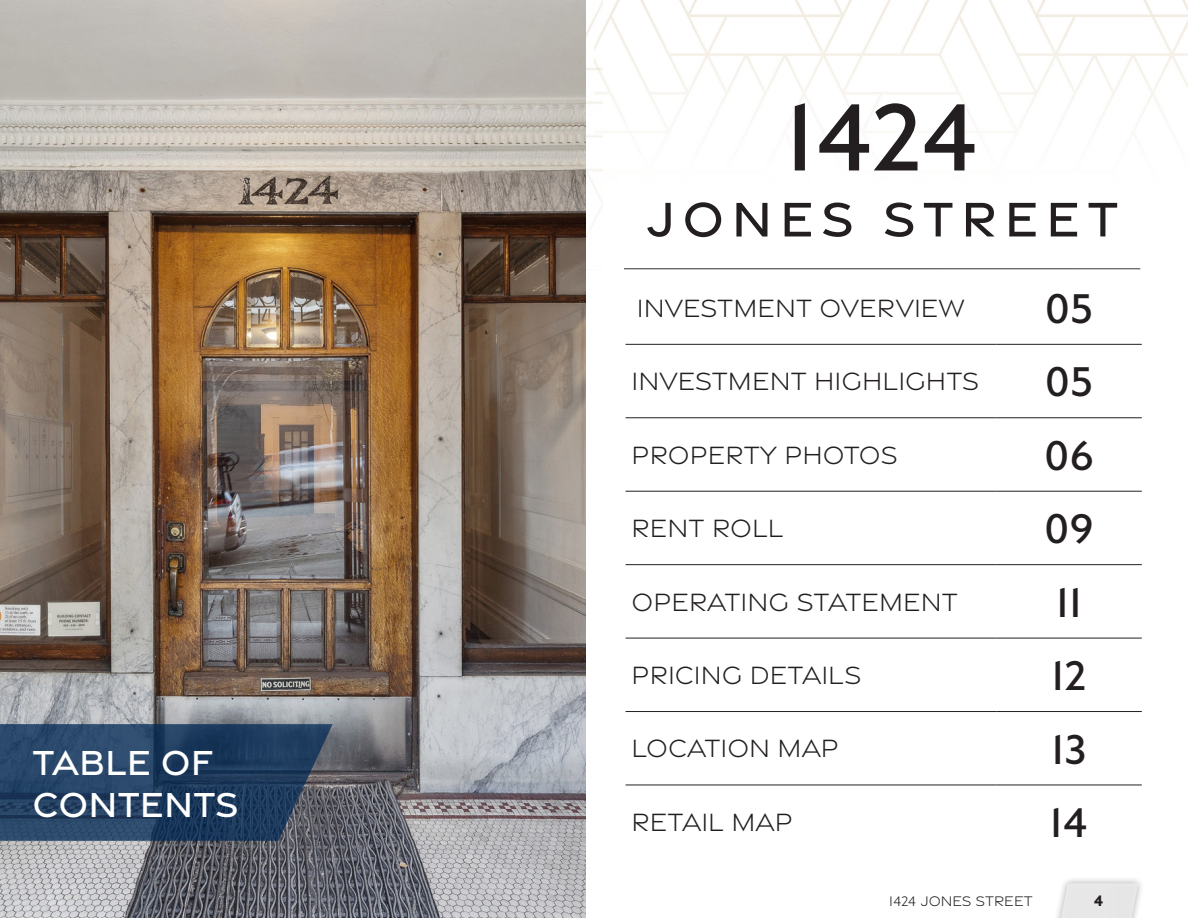
<style>
.page{position:relative;width:1188px;height:918px;background:#fff}
.page>*{position:absolute;margin:0;border:0;box-sizing:border-box;transform-origin:0 0}
.t1{font:500 103.5px "Gravesend Sans";color:#231f20}
.t2{font:500 52.5px "Gravesend Sans";letter-spacing:.14em;color:#231f20}
.t3{font:500 45px "Gravesend Sans";color:#231f20}
.t4{font:500 37.5px "Gravesend Sans";color:#fff}
.t5{font:300 27px "Gravesend Sans";color:#231f20}
.t6{font:700 16.5px "Gravesend Sans";color:#231f20}
.t7{font:300 15px "Gravesend Sans";color:#231f20}
</style>
<div class="page">
<div style="left:1047px;top:876px;width:99px;height:42px;background:#231f20;opacity:.75"></div>
<svg style="left:1054px;top:883px;width:84px;height:35px;background:#e7e8e7"></svg>
<img style="left:594px;top:0;width:594px;height:270px">
<img style="left:0;top:0;width:585px;height:918px">
<hr style="left:624px;top:268px;width:516px;height:1px;background:#231f20">
<hr style="left:626px;top:344px;width:370px;height:1px;background:#231f20">
<hr style="left:996px;top:344px;width:146px;height:1px;background:#231f20">
<hr style="left:626px;top:418px;width:370px;height:1px;background:#231f20">
<hr style="left:996px;top:418px;width:146px;height:1px;background:#231f20">
<hr style="left:626px;top:491px;width:370px;height:1px;background:#231f20">
<hr style="left:996px;top:491px;width:146px;height:1px;background:#231f20">
<hr style="left:626px;top:564px;width:370px;height:1px;background:#231f20">
<hr style="left:996px;top:564px;width:146px;height:1px;background:#231f20">
<hr style="left:626px;top:638px;width:370px;height:1px;background:#231f20">
<hr style="left:996px;top:638px;width:146px;height:1px;background:#231f20">
<hr style="left:626px;top:711px;width:370px;height:1px;background:#231f20">
<hr style="left:996px;top:711px;width:146px;height:1px;background:#231f20">
<hr style="left:626px;top:785px;width:370px;height:1px;background:#231f20">
<hr style="left:996px;top:785px;width:146px;height:1px;background:#231f20">
<svg style="left:0;top:724px;width:333px;height:117px;background:#274262"></svg>
<p class="t4" style="left:32px;top:740px;width:183px">TABLE OF</p>
<p class="t4" style="left:32px;top:782px;width:208px">CONTENTS</p>
<p class="t1" style="left:785px;top:72px;width:196px">1424</p>
<p class="t2" style="left:646px;top:187px;width:474px">JONES STREET</p>
<p class="t5" style="left:637px;top:292px;width:330px">INVESTMENT OVERVIEW</p>
<p class="t3" style="left:1045px;top:280px;width:50px">05</p>
<p class="t5" style="left:632px;top:366px;width:349px">INVESTMENT HIGHLIGHTS</p>
<p class="t3" style="left:1045px;top:354px;width:50px">05</p>
<p class="t5" style="left:632px;top:439px;width:268px">PROPERTY PHOTOS</p>
<p class="t3" style="left:1044px;top:427px;width:52px">06</p>
<p class="t5" style="left:632px;top:513px;width:154px">RENT ROLL</p>
<p class="t3" style="left:1044px;top:501px;width:52px">09</p>
<p class="t5" style="left:632px;top:586px;width:328px">OPERATING STATEMENT</p>
<p class="t3" style="left:1056px;top:574px;width:27px">11</p>
<p class="t5" style="left:632px;top:660px;width:231px">PRICING DETAILS</p>
<p class="t3" style="left:1051px;top:648px;width:37px">12</p>
<p class="t5" style="left:632px;top:733px;width:209px">LOCATION MAP</p>
<p class="t3" style="left:1052px;top:721px;width:37px">13</p>
<p class="t5" style="left:632px;top:807px;width:163px">RETAIL MAP</p>
<p class="t3" style="left:1050px;top:794px;width:40px">14</p>
<p class="t7" style="left:889px;top:892px;width:145px">1424 JONES STREET</p>
<p class="t6" style="left:1094px;top:890px;width:11px">4</p>
</div>
